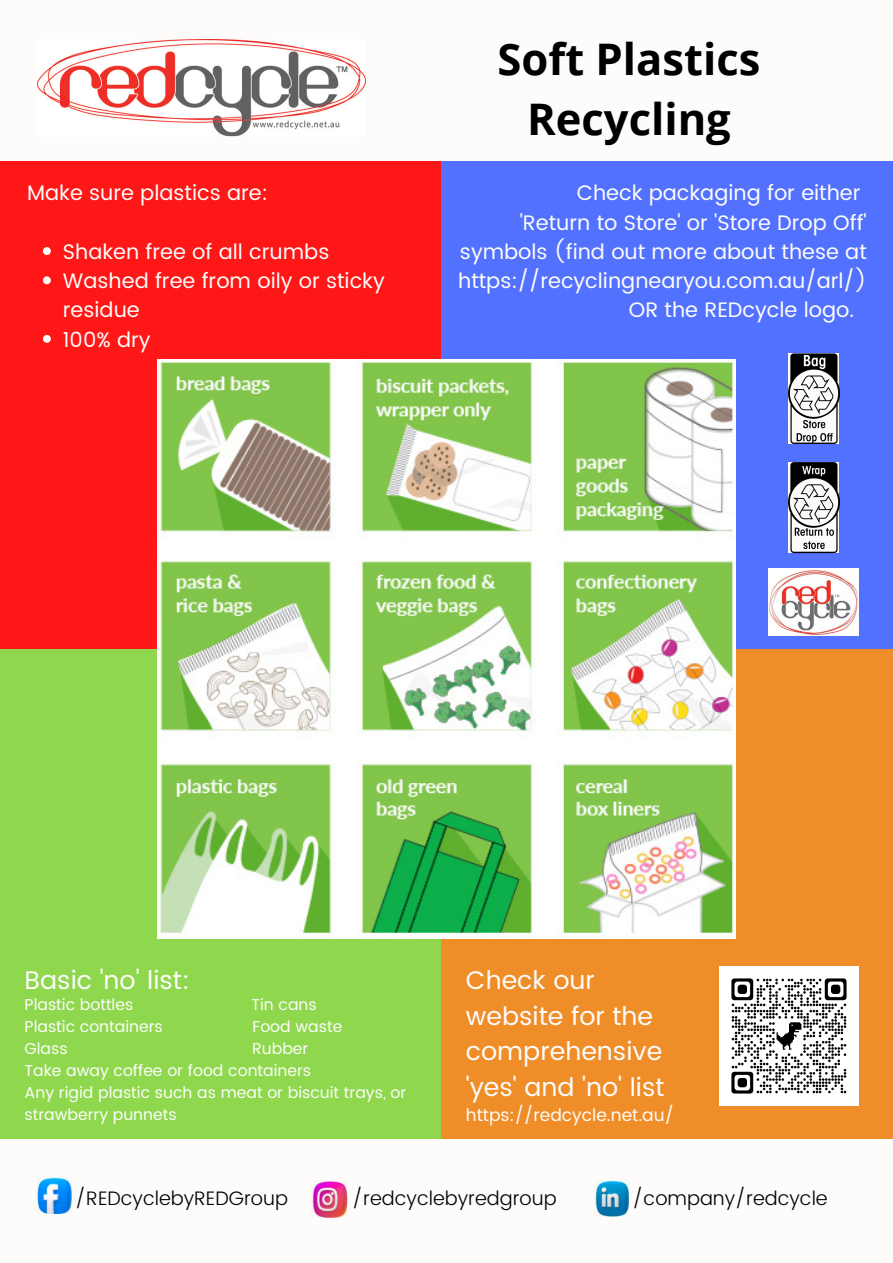
<style>
.page{position:relative;width:893px;height:1263px;background:#fdfcfb}
.page>*{position:absolute;margin:0;border:0;box-sizing:border-box;transform-origin:0 0}
.t1{font:700 43.5px "Open Sans";color:#000}
.t2{font:25.5px/35.5px "Poppins";color:#fdfcfb}
.t3{font:21px/29.2px "Poppins";color:#fdfcfb}
.t4{font:300 19.5px "Poppins";color:#000}
.t5{font:17.25px "Poppins";color:#fdfcfb}
.t6{font:15.75px/22px "Poppins";color:#fdfcfb}
</style>
<div class="page">
<div style="left:440px;top:162px;width:453px;height:487px;background:#5271ff"></div>
<div style="left:440px;top:649px;width:453px;height:490px;background:#ef8d28"></div>
<div style="left:0;top:162px;width:440px;height:487px;background:#ff1616"></div>
<div style="left:0;top:649px;width:440px;height:490px;background:#8fd84e"></div>
<img style="left:37px;top:39px;width:328px;height:98px">
<img style="left:158px;top:360px;width:577px;height:578px">
<img style="left:719px;top:966px;width:139px;height:139px">
<img style="left:37px;top:1177px;width:35px;height:36px">
<img style="left:311px;top:1180px;width:37px;height:37px">
<img style="left:594px;top:1180px;width:35px;height:36px">
<img style="left:768px;top:568px;width:90px;height:67px">
<img style="left:788px;top:463px;width:51px;height:91px">
<img style="left:788px;top:353px;width:51px;height:90px">
<svg style="left:43px;top:247px;width:8px;height:8px"></svg>
<svg style="left:43px;top:276px;width:8px;height:8px"></svg>
<svg style="left:43px;top:335px;width:8px;height:8px"></svg>
<p class="t1" style="left:497px;top:28px;width:264px">Soft Plastics</p>
<p class="t1" style="left:527px;top:89px;width:205px">Recycling</p>
<p class="t3" style="left:27px;top:178px;width:242px">Make sure plastics are:</p>
<p class="t3" style="left:577px;top:178px;width:285px">Check packaging for either</p>
<p class="t3" style="left:520px;top:208px;width:348px">'Return to Store' or 'Store Drop Off'</p>
<p class="t3" style="left:458px;top:237px;width:410px">symbols (find out more about these at https://recyclingnearyou.com.au/arl/)</p>
<p class="t3" style="left:629px;top:296px;width:227px">OR the REDcycle logo.</p>
<p class="t3" style="left:63px;top:237px;width:268px">Shaken free of all crumbs</p>
<p class="t3" style="left:63px;top:266px;width:323px">Washed free from oily or sticky residue</p>
<p class="t3" style="left:63px;top:325px;width:89px">100% dry</p>
<p class="t2" style="left:25px;top:963px;width:167px">Basic 'no' list:</p>
<p class="t6" style="left:25px;top:994px;width:110px">Plastic bottles</p>
<p class="t6" style="left:251px;top:994px;width:67px">Tin cans</p>
<p class="t6" style="left:25px;top:1016px;width:140px">Plastic containers</p>
<p class="t6" style="left:253px;top:1016px;width:91px">Food waste</p>
<p class="t6" style="left:25px;top:1038px;width:45px">Glass</p>
<p class="t6" style="left:252px;top:1038px;width:58px">Rubber</p>
<p class="t6" style="left:25px;top:1060px;width:288px">Take away coffee or food containers</p>
<p class="t6" style="left:25px;top:1082px;width:383px">Any rigid plastic such as meat or biscuit trays, or strawberry punnets</p>
<p class="t2" style="left:466px;top:963px;width:200px">Check our website for the comprehensive 'yes' and 'no' list</p>
<p class="t5" style="left:466px;top:1105px;width:209px">https://redcycle.net.au/</p>
<p class="t4" style="left:75px;top:1187px;width:214px">/REDcyclebyREDGroup</p>
<p class="t4" style="left:352px;top:1187px;width:206px">/redcyclebyredgroup</p>
<p class="t4" style="left:632px;top:1187px;width:197px">/company/redcycle</p>
</div>
